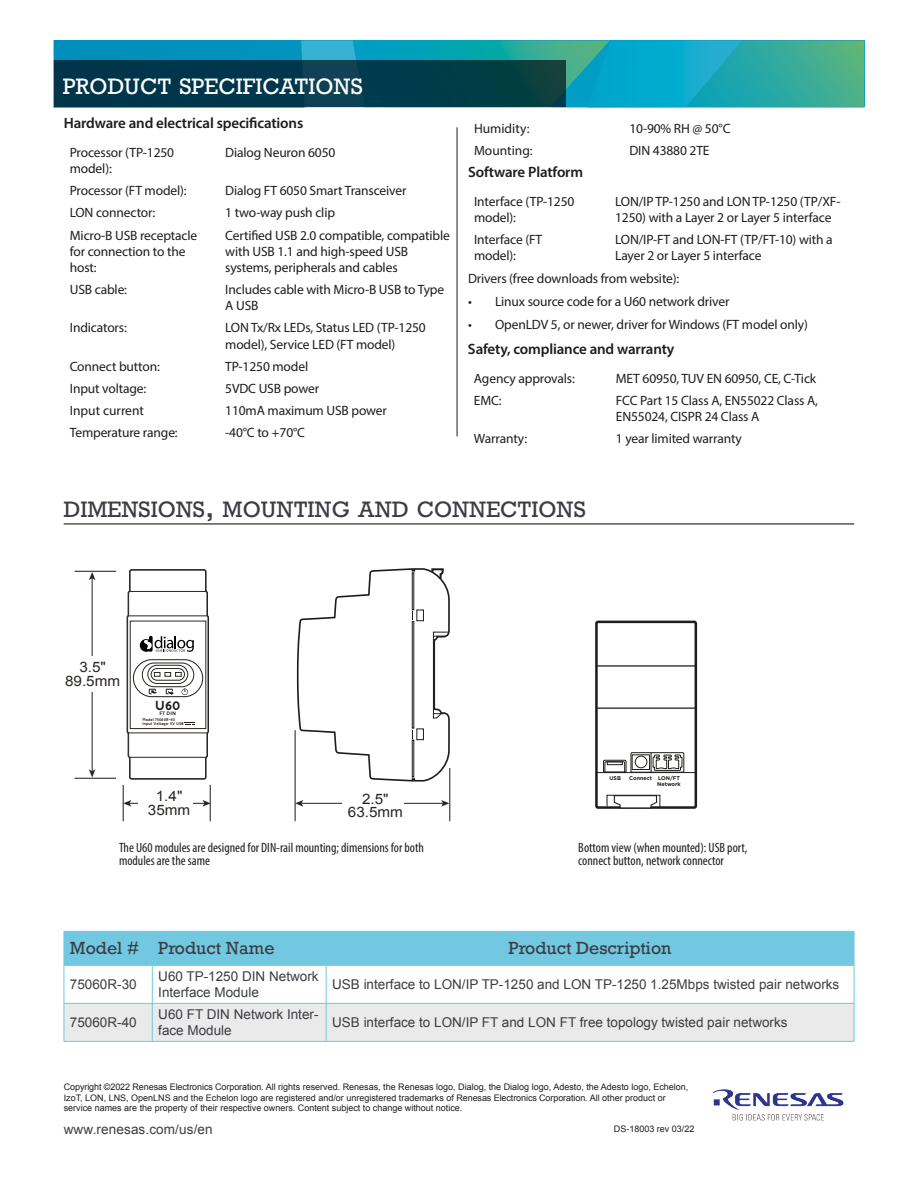
<style>
.page{position:relative;width:918px;height:1188px;background:#fff}
.page>*{position:absolute;margin:0;border:0;box-sizing:border-box;transform-origin:0 0}
.Heading_2{font:21px "Rockwell";color:#3b3d43}
.Heading_2-2{font:21px "Rockwell";color:#fff}
.Order_Table_heading{font:16.5px "Rockwell";color:#3b3d43}
.Table_Heading{font:16.5px "Rockwell";color:#3b3d43}
.t1{font:600 15px "Myriad Pro";letter-spacing:-.01em;color:#1d1d1b}
.t2{font:14.4px/13.4px "Arial";color:#2b2523;text-align:center;scale:1.06 1}
.t3{font:13.5px/16.2px "Myriad Pro";letter-spacing:-.01em;color:#1d1d1b}
.Order_Table_copy{font:13.5px/16.2px "Arial";color:#3b3d43}
.t4{font:condensed 13.5px/13.5px "Myriad Pro";color:#1d1d1b}
.t5{font:700 13.05px "Baufra";color:#1d1d1b}
.t6{font:9px/10.5px "Arial";color:#1d1d1b}
.t7{font:700 5.4px/6.4px "Gotham";color:#1d1d1b;text-align:right}
.t8{font:700 4.95px "Baufra";color:#1d1d1b}
.t9{font:700 4.05px/4.1px "Baufra";letter-spacing:-.005em;color:#1d1d1b;scale:.92 1}
.s1{font-size:30px}
</style>
<div class="page">
<svg style="left:54px;top:40px;width:810px;height:67px;background:#19a3b1"></svg>
<svg style="left:54px;top:61px;width:512px;height:46px;background:#02394a"></svg>
<img style="left:712px;top:1089px;width:132px;height:32px">
<hr style="left:457px;top:127px;width:1px;height:309px;background:#1d1d1b">
<hr style="left:64px;top:523px;width:790px;height:2px;background:#1d1d1b">
<hr style="left:301px;top:803px;width:143px;height:1px;background:#2b2523">
<svg style="left:296px;top:800px;width:7px;height:7px"></svg>
<svg style="left:441px;top:800px;width:8px;height:7px"></svg>
<hr style="left:92px;top:578px;width:1px;height:194px;background:#2b2523">
<svg style="left:89px;top:572px;width:6px;height:8px"></svg>
<svg style="left:89px;top:769px;width:6px;height:8px"></svg>
<div style="left:75px;top:656px;width:33px;height:35px;background:#fff"></div>
<hr style="left:295px;top:730px;width:1px;height:91px;background:#1d1d1b">
<hr style="left:449px;top:768px;width:1px;height:53px;background:#1d1d1b">
<hr style="left:129px;top:803px;width:76px;height:1px;background:#2b2523">
<svg style="left:124px;top:800px;width:7px;height:7px"></svg>
<svg style="left:203px;top:800px;width:7px;height:7px"></svg>
<div style="left:138px;top:785px;width:55px;height:36px;background:#fff"></div>
<hr style="left:123px;top:785px;width:1px;height:36px;background:#1d1d1b">
<hr style="left:210px;top:785px;width:1px;height:36px;background:#1d1d1b">
<hr style="left:75px;top:571px;width:41px;height:1px;background:#1d1d1b">
<hr style="left:75px;top:778px;width:41px;height:1px;background:#1d1d1b">
<svg style="left:296px;top:568px;width:155px;height:214px"></svg>
<div style="left:342px;top:798px;width:62px;height:10px;background:#fff"></div>
<svg style="left:126px;top:569px;width:83px;height:211px"></svg>
<hr style="left:596px;top:708px;width:100px;height:1px;background:#1d1d1b">
<hr style="left:596px;top:772px;width:100px;height:1px;background:#1d1d1b">
<div style="left:595px;top:621px;width:102px;height:188px;border:3px solid #1d1d1b;border-radius:2px"></div>
<hr style="left:596px;top:665px;width:99px;height:2px;background:#1d1d1b">
<svg style="left:603px;top:752px;width:81px;height:21px"></svg>
<svg style="left:607px;top:795px;width:53px;height:14px"></svg>
<div style="left:65px;top:932px;width:789px;height:33px;background:#72c8e0"></div>
<div style="left:65px;top:1004px;width:789px;height:37px;background:#e9eae9"></div>
<hr style="left:64px;top:1004px;width:1px;height:37px;background:#72c8e0">
<hr style="left:152px;top:1004px;width:1px;height:37px;background:#72c8e0">
<hr style="left:326px;top:1004px;width:1px;height:37px;background:#72c8e0">
<hr style="left:854px;top:1004px;width:1px;height:37px;background:#72c8e0">
<hr style="left:64px;top:1041px;width:88px;height:1px;background:#72c8e0">
<hr style="left:152px;top:1041px;width:174px;height:1px;background:#72c8e0">
<hr style="left:326px;top:1041px;width:528px;height:1px;background:#72c8e0">
<hr style="left:64px;top:965px;width:1px;height:38px;background:#72c8e0">
<hr style="left:152px;top:965px;width:1px;height:38px;background:#72c8e0">
<hr style="left:326px;top:965px;width:1px;height:38px;background:#72c8e0">
<hr style="left:854px;top:965px;width:1px;height:38px;background:#72c8e0">
<hr style="left:64px;top:1003px;width:88px;height:1px;background:#72c8e0">
<hr style="left:152px;top:1003px;width:174px;height:1px;background:#72c8e0">
<hr style="left:326px;top:1003px;width:528px;height:1px;background:#72c8e0">
<hr style="left:64px;top:931px;width:88px;height:1px;background:#72c8e0">
<hr style="left:64px;top:931px;width:1px;height:34px;background:#72c8e0">
<hr style="left:152px;top:931px;width:174px;height:1px;background:#72c8e0">
<hr style="left:152px;top:931px;width:1px;height:34px;background:#72c8e0">
<hr style="left:326px;top:931px;width:528px;height:1px;background:#72c8e0">
<hr style="left:326px;top:931px;width:1px;height:34px;background:#72c8e0">
<hr style="left:854px;top:931px;width:1px;height:34px;background:#72c8e0">
<hr style="left:64px;top:965px;width:88px;height:1px;background:#72c8e0">
<hr style="left:152px;top:965px;width:174px;height:1px;background:#72c8e0">
<hr style="left:326px;top:965px;width:528px;height:1px;background:#72c8e0">
<p class="Heading_2-2" style="left:63px;top:73px;width:302px">PRODUCT SPECIFICATIONS</p>
<p class="t1" style="left:64px;top:114px;width:241px">Hardware and electrical specifications</p>
<p class="t3" style="left:70px;top:144px;width:106px">Processor (TP-1250 model):</p>
<p class="t3" style="left:225px;top:144px;width:112px">Dialog Neuron 6050</p>
<p class="t3" style="left:70px;top:182px;width:118px">Processor (FT model):</p>
<p class="t3" style="left:225px;top:182px;width:183px">Dialog FT 6050 Smart Transceiver</p>
<p class="t3" style="left:70px;top:205px;width:87px">LON connector:</p>
<p class="t3" style="left:225px;top:205px;width:111px">1 two-way push clip</p>
<p class="t3" style="left:70px;top:227px;width:129px">Micro-B USB receptacle for connection to the host:</p>
<p class="t3" style="left:225px;top:227px;width:226px">Certified USB 2.0 compatible, compatible with USB 1.1 and high-speed USB systems, peripherals and cables</p>
<p class="t3" style="left:70px;top:281px;width:59px">USB cable:</p>
<p class="t3" style="left:225px;top:281px;width:221px">Includes cable with Micro-B USB to Type<br>A USB</p>
<p class="t3" style="left:70px;top:320px;width:59px">Indicators:</p>
<p class="t3" style="left:225px;top:320px;width:202px">LON Tx/Rx LEDs, Status LED (TP-1250 model), Service LED (FT model)</p>
<p class="t3" style="left:70px;top:358px;width:92px">Connect button:</p>
<p class="t3" style="left:225px;top:358px;width:84px">TP-1250 model</p>
<p class="t3" style="left:70px;top:380px;width:78px">Input voltage:</p>
<p class="t3" style="left:225px;top:380px;width:95px">5VDC USB power</p>
<p class="t3" style="left:70px;top:402px;width:76px">Input current</p>
<p class="t3" style="left:225px;top:402px;width:163px">110mA maximum USB power</p>
<p class="t3" style="left:70px;top:424px;width:109px">Temperature range:</p>
<p class="t3" style="left:225px;top:424px;width:81px">-40°C to +70°C</p>
<p class="t3" style="left:474px;top:120px;width:57px">Humidity:</p>
<p class="t3" style="left:629px;top:120px;width:103px">10-90% RH @ 50°C</p>
<p class="t3" style="left:474px;top:142px;width:60px">Mounting:</p>
<p class="t3" style="left:629px;top:142px;width:82px">DIN 43880 2TE</p>
<p class="t1" style="left:468px;top:162px;width:117px">Software Platform</p>
<p class="t3" style="left:474px;top:193px;width:102px">Interface (TP-1250 model):</p>
<p class="t3" style="left:615px;top:193px;width:227px">LON/IP TP-1250 and LON TP-1250 (TP/XF-<br>1250) with a Layer 2 or Layer 5 interface</p>
<p class="t3" style="left:474px;top:231px;width:70px">Interface (FT model):</p>
<p class="t3" style="left:615px;top:231px;width:219px">LON/IP-FT and LON-FT (TP/FT-10) with a<br>Layer 2 or Layer 5 interface</p>
<p class="t3" style="left:468px;top:270px;width:213px">Drivers (free downloads from website):</p>
<p class="t3" style="left:468px;top:293px;width:263px">• Linux source code for a U60 network driver</p>
<p class="t3" style="left:468px;top:316px;width:341px">• OpenLDV 5, or newer, driver for Windows (FT model only)</p>
<p class="t1" style="left:468px;top:339px;width:208px">Safety, compliance and warranty</p>
<p class="t3" style="left:474px;top:370px;width:102px">Agency approvals:</p>
<p class="t3" style="left:616px;top:370px;width:202px">MET 60950, TUV EN 60950, CE, C-Tick</p>
<p class="t3" style="left:474px;top:392px;width:29px">EMC:</p>
<p class="t3" style="left:616px;top:392px;width:204px">FCC Part 15 Class A, EN55022 Class A,<br>EN55024, CISPR 24 Class A</p>
<p class="t3" style="left:474px;top:430px;width:55px">Warranty:</p>
<p class="t3" style="left:616px;top:430px;width:128px">1 year limited warranty</p>
<p class="Heading_2" style="left:64px;top:497px;width:524px">DIMENSIONS<span class="s1">,</span> MOUNTING AND CONNECTIONS</p>
<p class="t2" style="left:65px;top:661px;width:53px">3.5"<br>89.5mm</p>
<p class="t5" style="left:155px;top:696px;width:28px">U60</p>
<p class="t8" style="left:159px;top:709px;width:18px">FT DIN</p>
<p class="t9" style="left:143px;top:717px;width:46px">Model 75060R-40<br>Input Voltage: 5V USB</p>
<p class="t2" style="left:148px;top:790px;width:41px">1.4"<br>35mm</p>
<p class="t2" style="left:348px;top:792px;width:53px">2.5"<br>63.5mm</p>
<p class="t7" style="left:610px;top:774px;width:13px">USB</p>
<p class="t7" style="left:629px;top:774px;width:53px">Connect LON/FT<br>Network</p>
<p class="t4" style="left:119px;top:841px;width:306px">The U60 modules are designed for DIN-rail mounting; dimensions for both modules are the same</p>
<p class="t4" style="left:578px;top:841px;width:171px">Bottom view (when mounted): USB port, connect button, network connector</p>
<p class="Table_Heading" style="left:70px;top:938px;width:71px">Model #</p>
<p class="Table_Heading" style="left:158px;top:938px;width:118px">Product Name</p>
<p class="Order_Table_heading" style="left:509px;top:938px;width:165px">Product Description</p>
<p class="Order_Table_copy" style="left:70px;top:977px;width:68px">75060R-30</p>
<p class="Order_Table_copy" style="left:158px;top:968px;width:162px">U60 TP-1250 DIN Network<br>Interface Module</p>
<p class="Order_Table_copy" style="left:332px;top:977px;width:509px">USB interface to LON/IP TP-1250 and LON TP-1250 1.25Mbps twisted pair networks</p>
<p class="Order_Table_copy" style="left:70px;top:1015px;width:68px">75060R-40</p>
<p class="Order_Table_copy" style="left:158px;top:1006px;width:162px">U60 FT DIN Network Inter&shy;face Module</p>
<p class="Order_Table_copy" style="left:332px;top:1015px;width:457px">USB interface to LON/IP FT and LON FT free topology twisted pair networks</p>
<p class="t2" style="left:65px;top:1014px;width:53px">89.5mm</p>
<p class="t6" style="left:64px;top:1082px;width:626px">Copyright ©2022 Renesas Electronics Corporation. All rights reserved. Renesas, the Renesas logo, Dialog, the Dialog logo, Adesto, the Adesto logo, Echelon,<br>IzoT, LON, LNS, OpenLNS and the Echelon logo are registered and/or unregistered trademarks of Renesas Electronics Corporation. All other product or service names are the property of their respective owners. Content subject to change without notice.</p>
<p class="t6" style="left:614px;top:1124px;width:82px">DS-18003 rev 03/22</p>
<p class="Order_Table_copy" style="left:64px;top:1121px;width:151px">www.renesas.com/us/en</p>
<p class="t2" style="left:156px;top:1130px;width:27px">1.4"</p>
</div>
